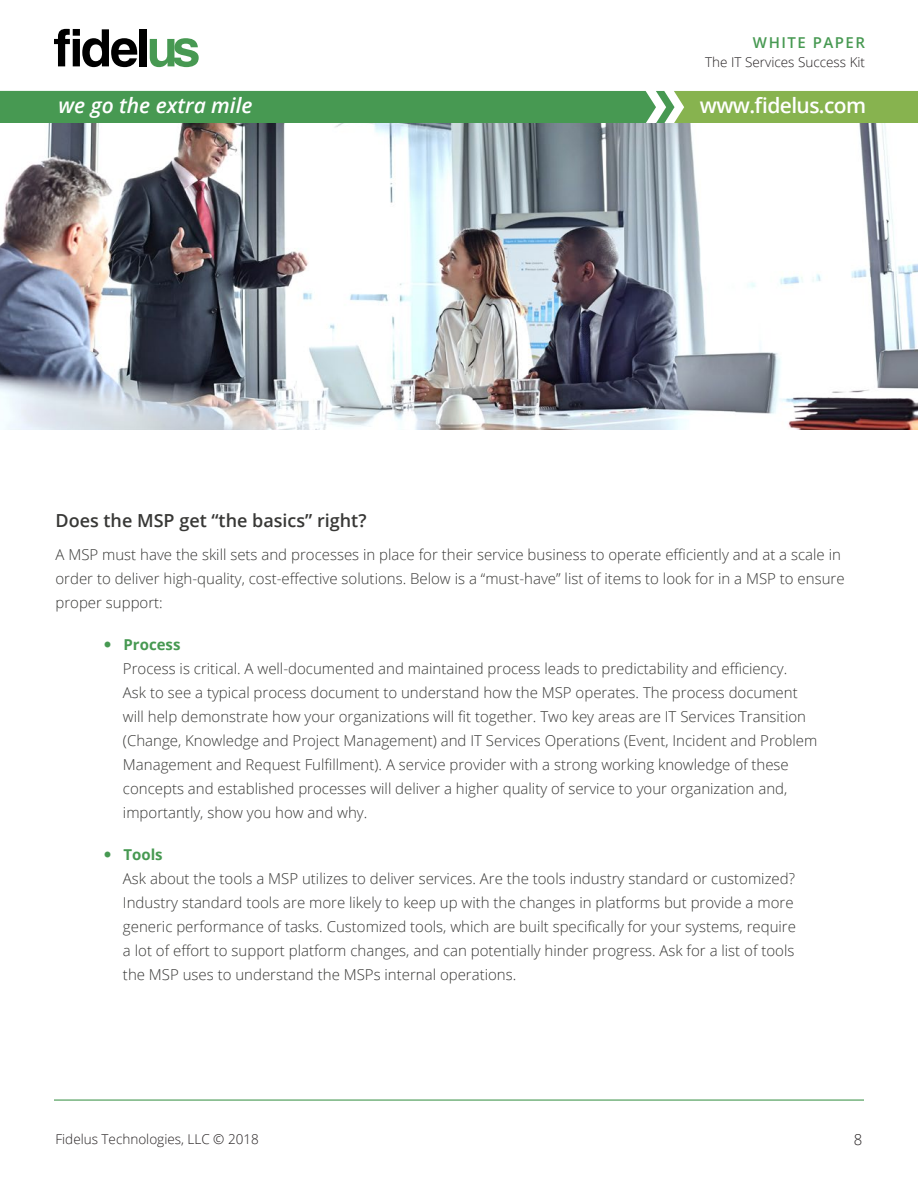
<style>
.page{position:relative;width:918px;height:1188px;background:#fff}
.page>*{position:absolute;margin:0;border:0;box-sizing:border-box;transform-origin:0 0}
.t1{font:italic 600 21px "Open Sans";color:#fff}
.t2{font:600 21px "Open Sans";letter-spacing:-.03em;color:#fff}
.t3{font:600 18px "Open Sans";color:#383836}
.t4{font:300 15px/24px "Open Sans";color:#383836}
.t5{font:700 15px "Open Sans";color:#479952}
.t6{font:600 15px "Open Sans";letter-spacing:.1em;color:#479952}
.t7{font:300 15px "Open Sans";color:#231f20}
.t8{font:300 13.5px "Open Sans";color:#231f20}
</style>
<div class="page">
<hr style="left:54px;top:1100px;width:810px;height:1px;background:#479952">
<svg style="left:150px;top:38px;width:49px;height:29px"></svg>
<div style="left:139px;top:29px;width:8px;height:37px;background:#000"></div>
<svg style="left:54px;top:29px;width:83px;height:38px"></svg>
<svg style="left:0;top:91px;width:918px;height:32px;background:#5ba154"></svg>
<img style="left:0;top:123px;width:918px;height:307px">
<p class="t6" style="left:753px;top:32px;width:114px">WHITE PAPER</p>
<p class="t8" style="left:705px;top:52px;width:161px">The IT Services Success Kit</p>
<h1 class="t1" style="left:58px;top:91px;width:196px">we go the extra mile</h1>
<h1 class="t2" style="left:700px;top:91px;width:168px">www.fidelus.com</h1>
<p class="t3" style="left:56px;top:508px;width:313px">Does the MSP get “the basics” right?</p>
<p class="t4" style="left:56px;top:542px;width:791px">A MSP must have the skill sets and processes in place for their service business to operate efficiently and at a scale in order to deliver high-quality, cost-effective solutions. Below is a “must-have” list of items to look for in a MSP to ensure proper support:</p>
<p class="t5" style="left:123px;top:634px;width:58px">Process</p>
<p class="t4" style="left:123px;top:656px;width:696px">Process is critical. A well-documented and maintained process leads to predictability and efficiency.<br>Ask to see a typical process document to understand how the MSP operates. The process document will help demonstrate how your organizations will fit together. Two key areas are IT Services Transition (Change, Knowledge and Project Management) and IT Services Operations (Event, Incident and Problem Management and Request Fulfillment). A service provider with a strong working knowledge of these concepts and established processes will deliver a higher quality of service to your organization and, importantly, show you how and why.</p>
<p class="t5" style="left:123px;top:844px;width:41px">Tools</p>
<p class="t4" style="left:123px;top:866px;width:675px">Ask about the tools a MSP utilizes to deliver services. Are the tools industry standard or customized?<br>Industry standard tools are more likely to keep up with the changes in platforms but provide a more generic performance of tasks. Customized tools, which are built specifically for your systems, require a lot of effort to support platform changes, and can potentially hinder progress. Ask for a list of tools the MSP uses to understand the MSPs internal operations.</p>
<p class="t8" style="left:56px;top:1130px;width:205px">Fidelus Technologies, LLC © 2018</p>
<p class="t7" style="left:854px;top:1130px;width:10px">8</p>
</div>
